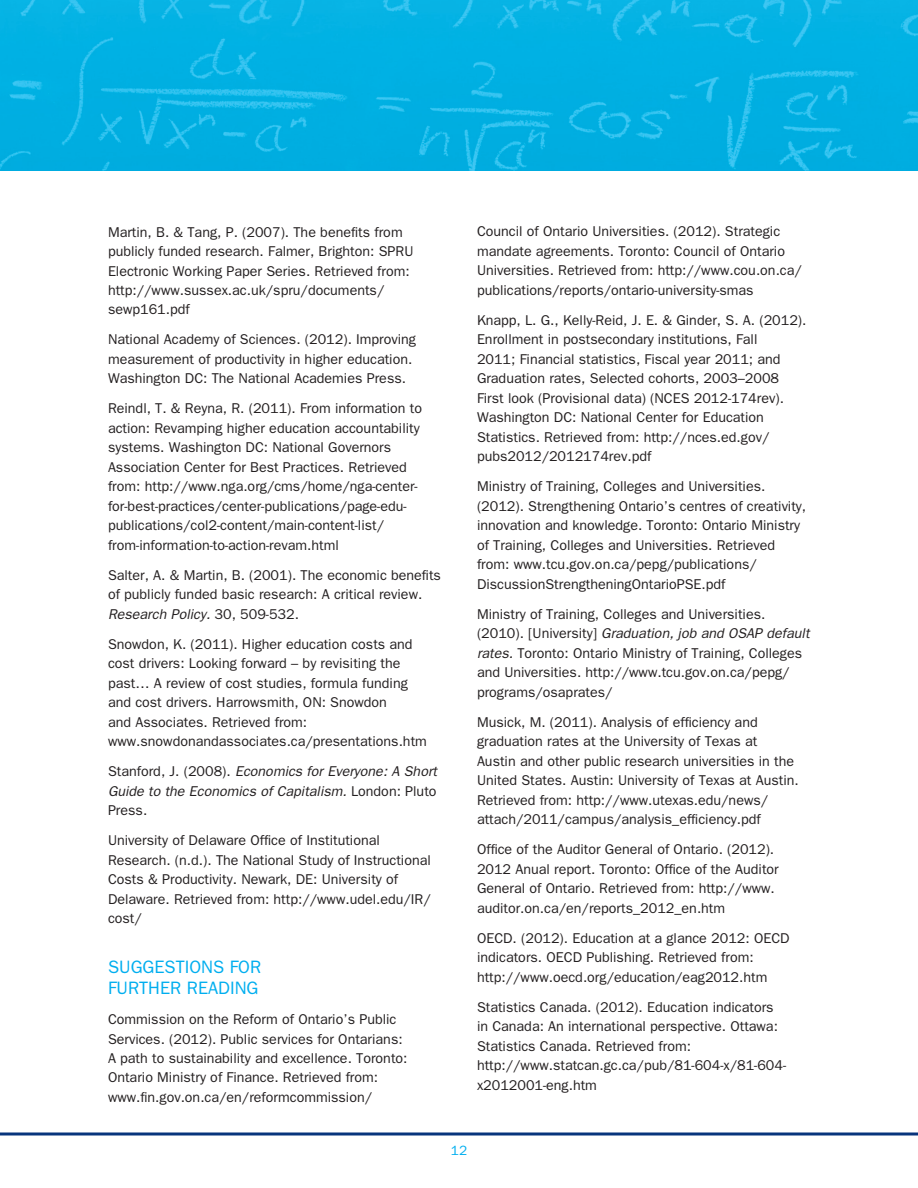
<style>
.page{position:relative;width:918px;height:1188px;background:#fff}
.page>*{position:absolute;margin:0;border:0;box-sizing:border-box;transform-origin:0 0}
.t1{font:18px/21px "Franklin Gothic";color:#00aeef}
.t2{font:14.25px/19.5px "Franklin Gothic";color:#231f20}
.t3{font:italic 14.25px/19.5px "Franklin Gothic";color:#231f20;text-align:justify}
.t4{font:13.5px "Franklin Gothic";color:#00aeef}
.s1{font-style:italic}
.s2{font-style:normal}
</style>
<div class="page">
<svg style="left:0;top:1132px;width:918px;height:4px"></svg>
<img style="left:0;top:0;width:918px;height:171px">
<p class="t2" style="left:108px;top:222px;width:307px">Martin, B. &amp; Tang, P. (2007). The benefits from publicly funded research. Falmer, Brighton: SPRU Electronic Working Paper Series. Retrieved from: http://www.sussex.ac.uk/spru/documents/ sewp161.pdf</p>
<p class="t2" style="left:108px;top:330px;width:310px">National Academy of Sciences. (2012). Improving measurement of productivity in higher education.<br>Washington DC: The National Academies Press.</p>
<p class="t2" style="left:108px;top:399px;width:316px">Reindl, T. &amp; Reyna, R. (2011). From information to action: Revamping higher education accountability systems. Washington DC: National Governors Association Center for Best Practices. Retrieved from: http://www.nga.org/cms/home/nga-center&shy;for-best-practices/center-publications/page-edu&shy;publications/col2-content/main-content-list/ from-information-to-action-revam.html</p>
<p class="t2" style="left:108px;top:565px;width:335px">Salter, A. &amp; Martin, B. (2001). The economic benefits of publicly funded basic research: A critical review.<br><span class="s1">Research Policy.</span> 30, 509-532.</p>
<p class="t2" style="left:108px;top:634px;width:320px">Snowdon, K. (2011). Higher education costs and cost drivers: Looking forward – by revisiting the past… A review of cost studies, formula funding and cost drivers. Harrowsmith, ON : Snowdon<br>and Associates. Retrieved from: www.snowdonandassociates.ca/presentations.htm</p>
<p class="t3" style="left:108px;top:761px;width:331px"><span class="s2">Stanford, J. (2008).</span> Economics for Everyone: A Short Guide to the Economics of Capitalism. <span class="s2">London: Pluto Press.</span></p>
<p class="t2" style="left:108px;top:830px;width:324px">University of Delaware Office of Institutional Research. (n.d.). The National Study of Instructional Costs &amp; Productivity. Newark, DE: University of Delaware. Retrieved from: http://www.udel.edu/IR/ cost/</p>
<p class="t1" style="left:108px;top:956px;width:23px">Suggestio</p>
<p class="t1" style="left:108px;top:956px;width:155px;text-indent:93px">nsfor fu rther reading</p>
<p class="t2" style="left:108px;top:1009px;width:301px">Commission on the Reform of Ontario’s Public Services. (2012). Public services for Ontarians:<br>A path to sustainability and excellence. Toronto:<br>Ontario Ministry of Finance. Retrieved from: www.fin.gov.on.ca/en/reformcommission/</p>
<p class="t2" style="left:477px;top:222px;width:326px">Council of Ontario Universities. (2012). Strategic mandate agreements. Toronto: Council of Ontario Universities. Retrieved from: http://www.cou.on.ca/ publications/reports/ontario-university-smas</p>
<p class="t2" style="left:477px;top:310px;width:331px">Knapp, L. G., Kelly-Reid, J. E. &amp; Ginder, S. A. (2012).<br>Enrollment in postsecondary institutions, Fall<br>2011; Financial statistics, Fiscal year 2011; and Graduation rates, Selected cohorts, 2003–2008<br>First look (Provisional data) (NCES 2012-174rev).<br>Washington DC: National Center for Education Statistics. Retrieved from: http://nces.ed.gov/ pubs2012/2012174rev.pdf</p>
<p class="t2" style="left:477px;top:477px;width:331px">Ministry of Training, Colleges and Universities. (2012). Strengthening Ontario’s centres of creativity, innovation and knowledge. Toronto: Ontario Ministry of Training, Colleges and Universities. Retrieved from: www.tcu.gov.on.ca/pepg/publications/ DiscussionStrengtheningOntarioPSE.pdf</p>
<p class="t2" style="left:477px;top:604px;width:334px">Ministry of Training, Colleges and Universities. (2010). [University] <span class="s1">Graduation, job and OSAP default rates.</span> Toronto: Ontario Ministry of Training, Colleges and Universities. http://www.tcu.gov.on.ca/pepg/ programs/osaprates/</p>
<p class="t2" style="left:477px;top:712px;width:323px">Musick, M. (2011). Analysis of efficiency and graduation rates at the University of Texas at Austin and other public research universities in the United States. Austin: University of Texas at Austin.<br>Retrieved from: http://www.utexas.edu/news/ attach/2011/campus/analysis_efficiency.pdf</p>
<p class="t2" style="left:477px;top:839px;width:303px">Office of the Auditor General of Ontario. (2012).<br>2012 Anual report. Toronto: Office of the Auditor General of Ontario. Retrieved from: http://www. auditor.on.ca/en/reports_2012_en.htm</p>
<p class="t2" style="left:477px;top:928px;width:312px">OECD. (2012). Education at a glance 2012: OECD indicators. OECD Publishing. Retrieved from: http://www.oecd.org/education/eag2012.htm</p>
<p class="t2" style="left:477px;top:997px;width:311px">Statistics Canada. (2012). Education indicators in Canada: An international perspective. Ottawa:<br>Statistics Canada. Retrieved from: http://www.statcan.gc.ca/pub/81-604-x/81-604- x2012001-eng.htm</p>
<p class="t4" style="left:451px;top:1143px;width:18px">12</p>
</div>
